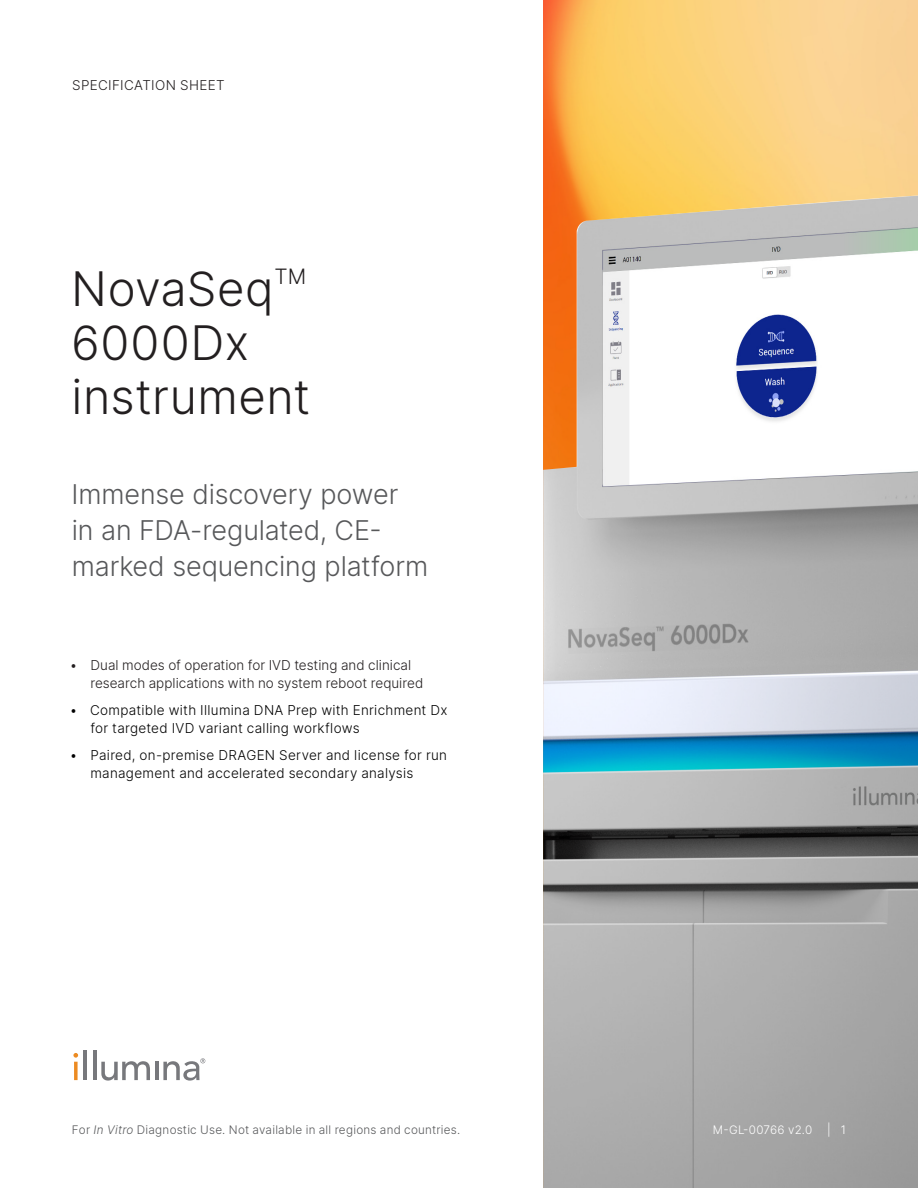
<style>
.page{position:relative;width:918px;height:1188px;background:#fff}
.page>*{position:absolute;margin:0;border:0;box-sizing:border-box;transform-origin:0 0}
.Title{font:300 47.25px/54px "Inter";letter-spacing:.01em;color:#231f20}
.Subtitle{font:300 27px/36px "Inter";letter-spacing:-.005em;color:#57585a}
.Title-2{font:300 21px "Inter";color:#231f20}
.t1{font:300 13.5px/18px "Inter";letter-spacing:.02em;color:#000}
.zz_Document_Type___S{font:300 13.5px/18px "Inter";color:#231f20}
.zz_Document_Type___S-2{font:300 13.5px "Inter";letter-spacing:.03em;color:#231f20}
.zz_For_Research_Only{font:300 11.7px "Inter";letter-spacing:.02em;color:#57585a}
.zz_Pub_Number{font:300 11.7px "Inter";letter-spacing:.025em;color:#fff}
.s1{font-style:italic}
</style>
<div class="page">
<img style="left:543px;top:0;width:375px;height:194px">
<img style="left:543px;top:194px;width:375px;height:994px">
<svg style="left:74px;top:1062px;width:4px;height:18px"></svg>
<hr style="left:83px;top:1051px;width:4px;height:29px;background:#77787c">
<hr style="left:93px;top:1051px;width:3px;height:29px;background:#77787c">
<svg style="left:101px;top:1061px;width:49px;height:20px"></svg>
<hr style="left:155px;top:1062px;width:3px;height:18px;background:#77787c">
<svg style="left:73px;top:1053px;width:5px;height:5px"></svg>
<svg style="left:163px;top:1058px;width:42px;height:23px"></svg>
<p class="zz_Document_Type___S-2" style="left:72px;top:76px;width:154px">SPECIFICATION SHEET</p>
<p class="Title" style="left:71px;top:261px;width:204px">NovaSeq</p>
<p class="Title-2" style="left:274px;top:261px;width:33px">TM</p>
<p class="Title" style="left:71px;top:315px;width:241px">6000Dx instrument</p>
<p class="Subtitle" style="left:72px;top:476px;width:358px">Immense discovery power<br>in an FDA-regulated, CE&shy;marked sequencing platform</p>
<p class="zz_Document_Type___S" style="left:90px;top:656px;width:334px;text-indent:-21px">• Dual modes of operation for IVD testing and clinical research applications with no system reboot required</p>
<p class="t1" style="left:90px;top:701px;width:359px;text-indent:-21px">• Compatible with Illumina DNA Prep with Enrichment Dx for targeted IVD variant calling workflows</p>
<p class="t1" style="left:90px;top:746px;width:358px;text-indent:-21px">• Paired, on-premise DRAGEN Server and license for run management and accelerated secondary analysis</p>
<p class="zz_For_Research_Only" style="left:72px;top:1121px;width:390px">For <span class="s1">In Vitro</span> Diagnostic Use. Not available in all regions and countries.</p>
<p class="zz_Pub_Number" style="left:713px;top:1121px;width:101px">M-GL-00766 v2.0</p>
<p class="zz_Pub_Number" style="left:827px;top:1121px;width:20px">| 1</p>
</div>
